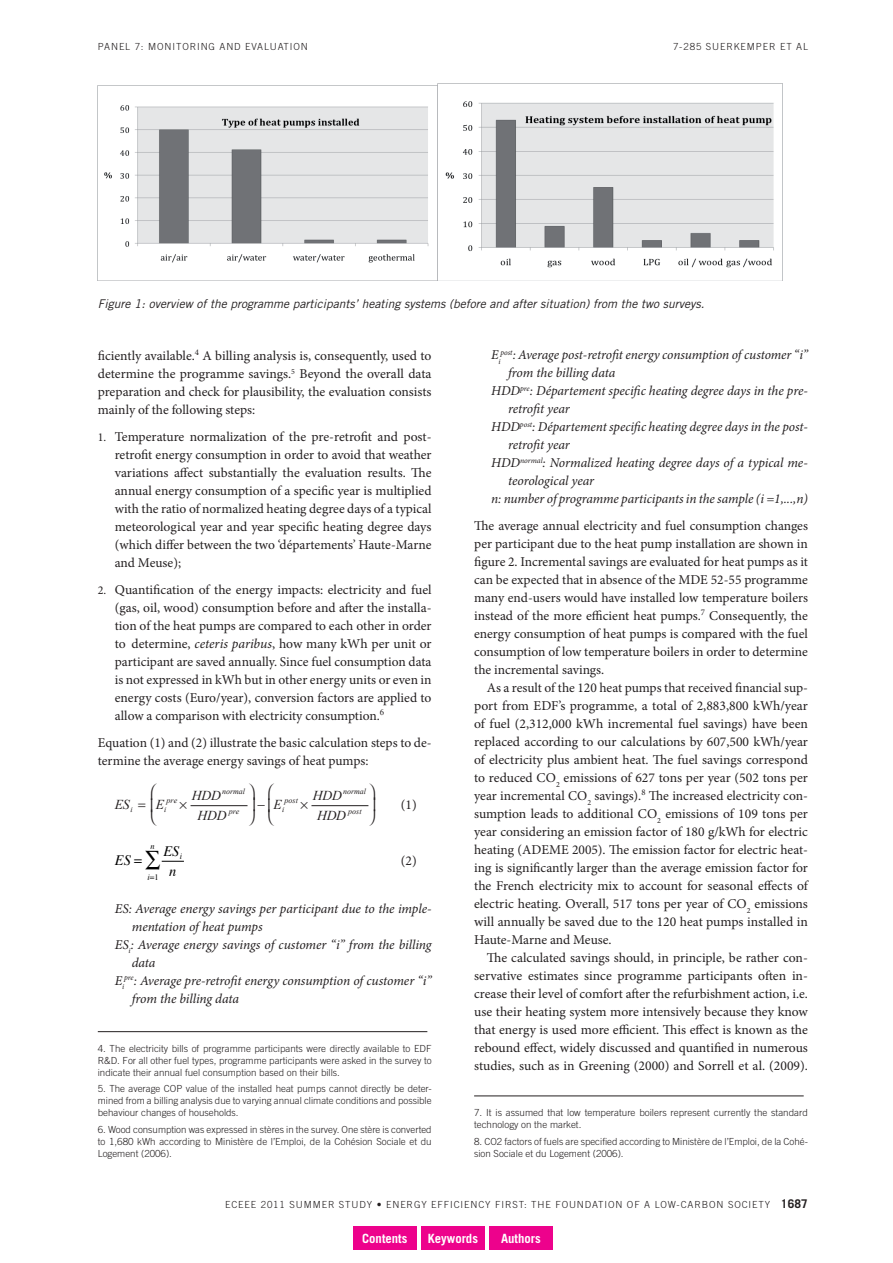
<style>
.page{position:relative;width:893px;height:1263px;background:#fff}
.page>*{position:absolute;margin:0;border:0;box-sizing:border-box;transform-origin:0 0}
.t1{font:italic 14.4px/20.1px "Times";color:#000;text-align:center}
.t2{font:italic 13.65px "Times New Roman";letter-spacing:-.02em;color:#231f20}
.t3{font:13.5px/18px "Minion Pro";color:#231f20;text-align:justify}
.t4{font:italic 13.5px "Minion Pro";letter-spacing:-.01em;color:#231f20}
.t5{font:700 12.75px "Trade Gothic";color:#fff}
.t6{font:italic 12px "Trade Gothic";color:#231f20}
.t7{font:700 12px "Trade Gothic";color:#231f20}
.t8{font:300 9.75px/12px "Trade Gothic";color:#231f20}
.t9{font:300 9.75px "Trade Gothic";letter-spacing:.09em;color:#231f20}
.t10{font:italic 8.4px "Times";color:#000}
.t11{font:italic 7.95px "Times New Roman";color:#231f20}
.s1{font-size:12px}
.s2{font-style:italic}
.s3{font-style:normal}
</style>
<div class="page">
<hr style="left:98px;top:1031px;width:329px;height:1px;background:#231f20">
<hr style="left:474px;top:1096px;width:330px;height:1px;background:#231f20">
<img style="left:98px;top:84px;width:685px;height:196px">
<hr style="left:191px;top:805px;width:57px;height:1px;background:#231f20">
<hr style="left:311px;top:805px;width:57px;height:1px;background:#231f20">
<div style="left:353px;top:1226px;width:64px;height:24px;background:#ed028c"></div>
<div style="left:421px;top:1226px;width:64px;height:24px;background:#ed028c"></div>
<div style="left:489px;top:1226px;width:64px;height:24px;background:#ed028c"></div>
<svg style="left:161px;top:860px;width:23px;height:2px"></svg>
<p class="t8" style="left:98px;top:41px;width:66px">PAN EL 7: MONI</p>
<p class="t8" style="left:176px;top:41px;width:28px">TORING</p>
<p class="t8" style="left:220px;top:41px;width:77px">AN D EVALUATION</p>
<p class="t8" style="left:673px;top:41px;width:47px">7-285 Suer</p>
<p class="t8" style="left:734px;top:41px;width:15px">kemper</p>
<p class="t8" style="left:780px;top:41px;width:29px">et al</p>
<p class="t6" style="left:98px;top:296px;width:608px">Figure 1: overview of the programme participants’ heating systems (before and after situation) from the two surveys.</p>
<p class="t3" style="left:98px;top:347px;width:335px">ficiently available.<sup>4</sup> A billing analysis is, consequently, used to determine the programme savings.<sup>5</sup> Beyond the overall data preparation and check for plausibility, the evaluation consists mainly of the following steps:</p>
<p class="t3" style="left:115px;top:428px;width:318px;text-indent:-17px"><span class="s1">1.</span> Temperature normalization of the pre-retrofit and post&shy;retrofit energy consumption in order to avoid that weather variations affect substantially the evaluation results. The annual energy consumption of a specific year is multiplied with the ratio of normalized heating degree days of a typical meteorological year and year specific heating degree days (which differ between the two ‘départements’ Haute-Marne and Meuse);</p>
<p class="t3" style="left:115px;top:581px;width:318px;text-indent:-17px"><span class="s1">2.</span> Quantification of the energy impacts: electricity and fuel (gas, oil, wood) consumption before and after the installa&shy;tion of the heat pumps are compared to each other in order to determine, <span class="s2">ceteris paribus</span>, how many kWh per unit or participant are saved annually. Since fuel consumption data is not expressed in kWh but in other energy units or even in energy costs (Euro/year), conversion factors are applied to allow a comparison with electricity consumption.<sup>6</sup></p>
<p class="t3" style="left:98px;top:734px;width:335px">Equation (1) and (2) illustrate the basic calculation steps to de&shy;termine the average energy savings of heat pumps:</p>
<p class="t3" style="left:401px;top:796px;width:17px">(1)</p>
<p class="t11" style="left:222px;top:786px;width:25px">normal</p>
<p class="t11" style="left:343px;top:786px;width:25px">normal</p>
<p class="t2" style="left:192px;top:786px;width:31px">HDD</p>
<p class="t2" style="left:313px;top:786px;width:31px">HDD</p>
<p class="t11" style="left:285px;top:795px;width:15px">post</p>
<p class="t11" style="left:167px;top:795px;width:12px">pre</p>
<p class="t2" style="left:115px;top:795px;width:16px">ES</p>
<p class="t2" style="left:156px;top:795px;width:10px">E</p>
<p class="t2" style="left:274px;top:795px;width:10px">E</p>
<p class="t11" style="left:130px;top:804px;width:4px">i</p>
<p class="t11" style="left:164px;top:804px;width:4px">i</p>
<p class="t11" style="left:282px;top:804px;width:4px">i</p>
<p class="t11" style="left:348px;top:806px;width:15px">post</p>
<p class="t11" style="left:229px;top:806px;width:12px">pre</p>
<p class="t2" style="left:198px;top:806px;width:31px">HDD</p>
<p class="t2" style="left:317px;top:806px;width:31px">HDD</p>
<p class="t10" style="left:150px;top:838px;width:6px">n</p>
<p class="t1" style="left:115px;top:849px;width:17px">ES</p>
<p class="t1" style="left:164px;top:840px;width:20px">ES<sub>i </sub>n</p>
<p class="t10" style="left:147px;top:870px;width:13px">i <span class="s3">1</span></p>
<p class="t3" style="left:401px;top:852px;width:17px">(2)</p>
<p class="t4" style="left:115px;top:899px;width:318px">ES: Average energy savings per participant due to the imple-</p>
<p class="t4" style="left:132px;top:917px;width:132px">mentation of heat pumps</p>
<p class="t4" style="left:115px;top:935px;width:318px">ES<sub>i</sub>: Average energy savings of customer “i” from the billing</p>
<p class="t4" style="left:132px;top:953px;width:25px">data</p>
<p class="t4" style="left:115px;top:971px;width:318px">E<sub>i</sub><sup>pre</sup>: Average pre-retrofit energy consumption of customer “i”</p>
<p class="t4" style="left:132px;top:989px;width:109px">from the billing data</p>
<p class="t8" style="left:98px;top:1042px;width:335px">4. The electricity bills of programme participants were directly available to EDF<br>R&amp;D. For all other fuel types, programme participants were asked in the survey to indicate their annual fuel consumption based on their bills.</p>
<p class="t8" style="left:98px;top:1083px;width:335px;text-align:justify">5. The average COP value of the installed heat pumps cannot directly be deter&shy;mined from a billing analysis due to varying annual climate conditions and possible behaviour changes of households.</p>
<p class="t8" style="left:98px;top:1123px;width:335px;text-align:justify">6. Wood consumption was expressed in stères in the survey. One stère is converted to 1,680 kWh according to Ministère de l’Emploi, de la Cohésion Sociale et du Logement (2006).</p>
<p class="t4" style="left:491px;top:346px;width:318px">E<sub>i</sub><sup>post</sup>: Average post-retrofit energy consumption of customer “i”</p>
<p class="t4" style="left:508px;top:364px;width:109px">from the billing data</p>
<p class="t4" style="left:491px;top:382px;width:318px">HDD<sup>pre</sup>: Département specific heating degree days in the pre-</p>
<p class="t4" style="left:508px;top:400px;width:63px">retrofit year</p>
<p class="t4" style="left:491px;top:418px;width:318px">HDD<sup>post</sup>: Département specific heating degree days in the post-</p>
<p class="t4" style="left:508px;top:436px;width:63px">retrofit year</p>
<p class="t4" style="left:491px;top:454px;width:318px">HDD<sup>normal</sup>: Normalized heating degree days of a typical me-</p>
<p class="t4" style="left:508px;top:472px;width:88px">teorological year</p>
<p class="t4" style="left:491px;top:490px;width:318px">n: number of programme participants in the sample (i =1,...,n)</p>
<p class="t3" style="left:474px;top:517px;width:335px">The average annual electricity and fuel consumption changes per participant due to the heat pump installation are shown in figure 2. Incremental savings are evaluated for heat pumps as it can be expected that in absence of the MDE 52-55 programme many end-users would have installed low temperature boilers instead of the more efficient heat pumps.<sup>7</sup> Consequently, the energy consumption of heat pumps is compared with the fuel consumption of low temperature boilers in order to determine the incremental savings.</p>
<p class="t3" style="left:474px;top:679px;width:335px;text-indent:13px">As a result of the 120 heat pumps that received financial sup&shy;port from EDF’s programme, a total of 2,883,800 kWh/year of fuel (2,312,000 kWh incremental fuel savings) have been replaced according to our calculations by 607,500 kWh/year of electricity plus ambient heat. The fuel savings correspond to reduced CO<sub>2</sub> emissions of 627 tons per year (502 tons per year incremental CO<sub>2</sub> savings).<sup>8</sup> The increased electricity con&shy;sumption leads to additional CO<sub>2</sub> emissions of 109 tons per year considering an emission factor of 180 g/kWh for electric heating (ADEME 2005). The emission factor for electric heat&shy;ing is significantly larger than the average emission factor for the French electricity mix to account for seasonal effects of electric heating. Overall, 517 tons per year of CO<sub>2</sub> emissions will annually be saved due to the 120 heat pumps installed in Haute-Marne and Meuse.</p>
<p class="t3" style="left:474px;top:949px;width:335px;text-indent:13px">The calculated savings should, in principle, be rather con&shy;servative estimates since programme participants often in&shy;crease their level of comfort after the refurbishment action, i.e. use their heating system more intensively because they know that energy is used more efficient. This effect is known as the rebound effect, widely discussed and quantified in numerous studies, such as in Greening (2000) and Sorrell et al. (2009).</p>
<p class="t8" style="left:474px;top:1107px;width:335px">7. It is assumed that low temperature boilers represent currently the standard technology on the market.</p>
<p class="t8" style="left:474px;top:1135px;width:335px">8. CO2 factors of fuels are specified according to Ministère de l’Emploi, de la Cohé&shy;sion Sociale et du Logement (2006).</p>
<p class="t9" style="left:225px;top:1199px;width:287px">ECEEE 2011 SUMMER STUDY • Energy efficiency first</p>
<p class="t9" style="left:524px;top:1199px;width:235px">: The fou ndation of a low-car bon society</p>
<p class="t7" style="left:781px;top:1197px;width:29px">1687</p>
<p class="t5" style="left:362px;top:1230px;width:47px">Contents</p>
<p class="t5" style="left:428px;top:1230px;width:52px">Keywords</p>
<p class="t5" style="left:501px;top:1230px;width:41px">Authors</p>
</div>
